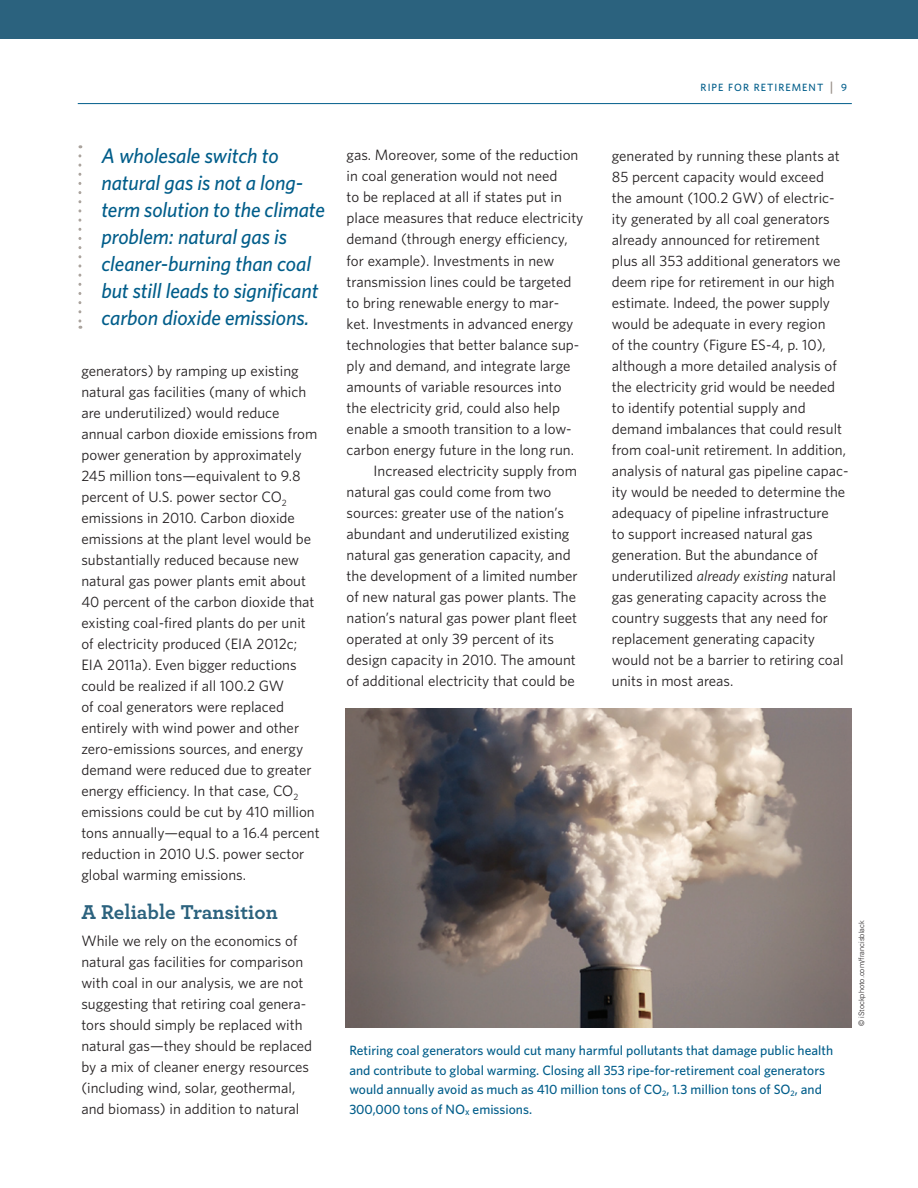
<style>
.page{position:relative;width:918px;height:1188px;background:#fff}
.page>*{position:absolute;margin:0;border:0;box-sizing:border-box;transform-origin:0 0}
.t1{font:italic 500 21px/27px "Whitney";letter-spacing:-.005em;color:#005d8a}
.t2{font:700 21px "Archer";color:#2b627e}
.t3{font:15px/21px "Whitney";color:#231f20}
.t4{font:500 13.5px/19.5px "Whitney";color:#005d8a}
.t5{font:500 10.5px "Whitney";letter-spacing:.1em;color:#005d8a}
.t6{font:300 7.5px "Univers";color:#231f20}
.s1{font-style:italic}
.s2{font-size:9.6px}
</style>
<div class="page">
<svg style="left:831px;top:82px;width:1px;height:12px"></svg>
<hr style="left:78px;top:103px;width:774px;height:1px;background:#005d8a">
<div style="left:0;top:0;width:918px;height:39px;background:#2b627e"></div>
<svg style="left:78px;top:156px;width:3px;height:173px"></svg>
<img style="left:346px;top:708px;width:506px;height:319px">
<p class="t5" style="left:701px;top:81px;width:124px">Ripe for retirement</p>
<p class="t5" style="left:841px;top:81px;width:7px">9</p>
<h1 class="t1" style="left:101px;top:142px;width:225px">A wholesale switch to natural gas is not a long&shy;term solution to the climate problem: natural gas is cleaner-burning than coal but still leads to significant carbon dioxide emissions.</h1>
<p class="t3" style="left:81px;top:361px;width:240px">generators) by ramping up existing natural gas facilities (many of which are underutilized) would reduce annual carbon dioxide emissions from power generation by approximately 245 million tons—equivalent to 9.8 percent of U.S. power sector CO<sub>2 </sub>emissions in 2010. Carbon dioxide emissions at the plant level would be substantially reduced because new natural gas power plants emit about 40 percent of the carbon dioxide that existing coal-fired plants do per unit of electricity produced (EIA 2012c; EIA 2011a). Even bigger reductions could be realized if all 100.2 GW<br>of coal generators were replaced entirely with wind power and other zero-emissions sources, and energy demand were reduced due to greater energy efficiency. In that case, CO<sub>2 </sub>emissions could be cut by 410 million tons annually—equal to a 16.4 percent reduction in 2010 U.S. power sector global warming emissions.</p>
<h1 class="t2" style="left:81px;top:899px;width:198px">A Reliable Transition</h1>
<p class="t3" style="left:81px;top:930px;width:232px">While we rely on the economics of natural gas facilities for comparison with coal in our analysis, we are not suggesting that retiring coal genera&shy;tors should simply be replaced with natural gas—they should be replaced by a mix of cleaner energy resources (including wind, solar, geothermal, and biomass) in addition to natural</p>
<p class="t3" style="left:347px;top:145px;width:233px">gas. Moreover, some of the reduction</p>
<p class="t3" style="left:347px;top:166px;width:212px">in coal generation would not need</p>
<p class="t3" style="left:347px;top:187px;width:217px">to be replaced at all if states put in</p>
<p class="t3" style="left:347px;top:208px;width:238px">place measures that reduce electricity</p>
<p class="t3" style="left:347px;top:229px;width:223px">demand (through energy efficiency,</p>
<p class="t3" style="left:347px;top:250px;width:209px">for example). Investments in new</p>
<p class="t3" style="left:347px;top:271px;width:226px">transmission lines could be targeted</p>
<p class="t3" style="left:347px;top:292px;width:214px">to bring renewable energy to mar-</p>
<p class="t3" style="left:347px;top:313px;width:228px">ket. Investments in advanced energy</p>
<p class="t3" style="left:347px;top:334px;width:234px">technologies that better balance sup-</p>
<p class="t3" style="left:347px;top:355px;width:225px">ply and demand, and integrate large</p>
<p class="t3" style="left:347px;top:376px;width:217px">amounts of variable resources into</p>
<p class="t3" style="left:347px;top:397px;width:215px">the electricity grid, could also help</p>
<p class="t3" style="left:347px;top:418px;width:226px">enable a smooth transition to a low-</p>
<p class="t3" style="left:347px;top:439px;width:229px">carbon energy future in the long run.</p>
<p class="t3" style="left:374px;top:460px;width:205px">Increased electricity supply from</p>
<p class="t3" style="left:347px;top:481px;width:206px">natural gas could come from two</p>
<p class="t3" style="left:347px;top:502px;width:219px">sources: greater use of the nation’s</p>
<p class="t3" style="left:347px;top:523px;width:224px">abundant and underutilized existing</p>
<p class="t3" style="left:347px;top:544px;width:226px">natural gas generation capacity, and</p>
<p class="t3" style="left:347px;top:565px;width:232px">the development of a limited number</p>
<p class="t3" style="left:347px;top:586px;width:231px">of new natural gas power plants. The</p>
<p class="t3" style="left:347px;top:607px;width:232px">nation’s natural gas power plant fleet</p>
<p class="t3" style="left:347px;top:628px;width:209px">operated at only 39 percent of its</p>
<p class="t3" style="left:347px;top:649px;width:231px">design capacity in 2010. The amount</p>
<p class="t3" style="left:347px;top:670px;width:230px">of additional electricity that could be</p>
<p class="t3" style="left:612px;top:145px;width:238px">generated by running these plants at 85 percent capacity would exceed<br>the amount (100.2 GW) of electric&shy;ity generated by all coal generators already announced for retirement plus all 353 additional generators we deem ripe for retirement in our high estimate. Indeed, the power supply would be adequate in every region<br>of the country (Figure ES-4, p. 10), although a more detailed analysis of the electricity grid would be needed to identify potential supply and demand imbalances that could result from coal-unit retirement. In addition, analysis of natural gas pipeline capac&shy;ity would be needed to determine the adequacy of pipeline infrastructure<br>to support increased natural gas generation. But the abundance of underutilized <span class="s1">already existing</span> natural gas generating capacity across the country suggests that any need for replacement generating capacity would not be a barrier to retiring coal units in most areas.</p>
<p class="t4" style="left:349px;top:1041px;width:485px">Retiring coal generators would cut many harmful pollutants that damage public health and contribute to global warming. Closing all 353 ripe-for-retirement coal generators would annually avoid as much as 410 million tons of CO<sub>2</sub>, 1.3 million tons of SO<sub>2</sub>, and 300,000 tons of NO<span class="s2">x</span> emissions.</p>
<p class="t6" style="left:857px;top:1026px;width:107px;rotate:-90deg">© iStockphoto.com/francisblack</p>
</div>
